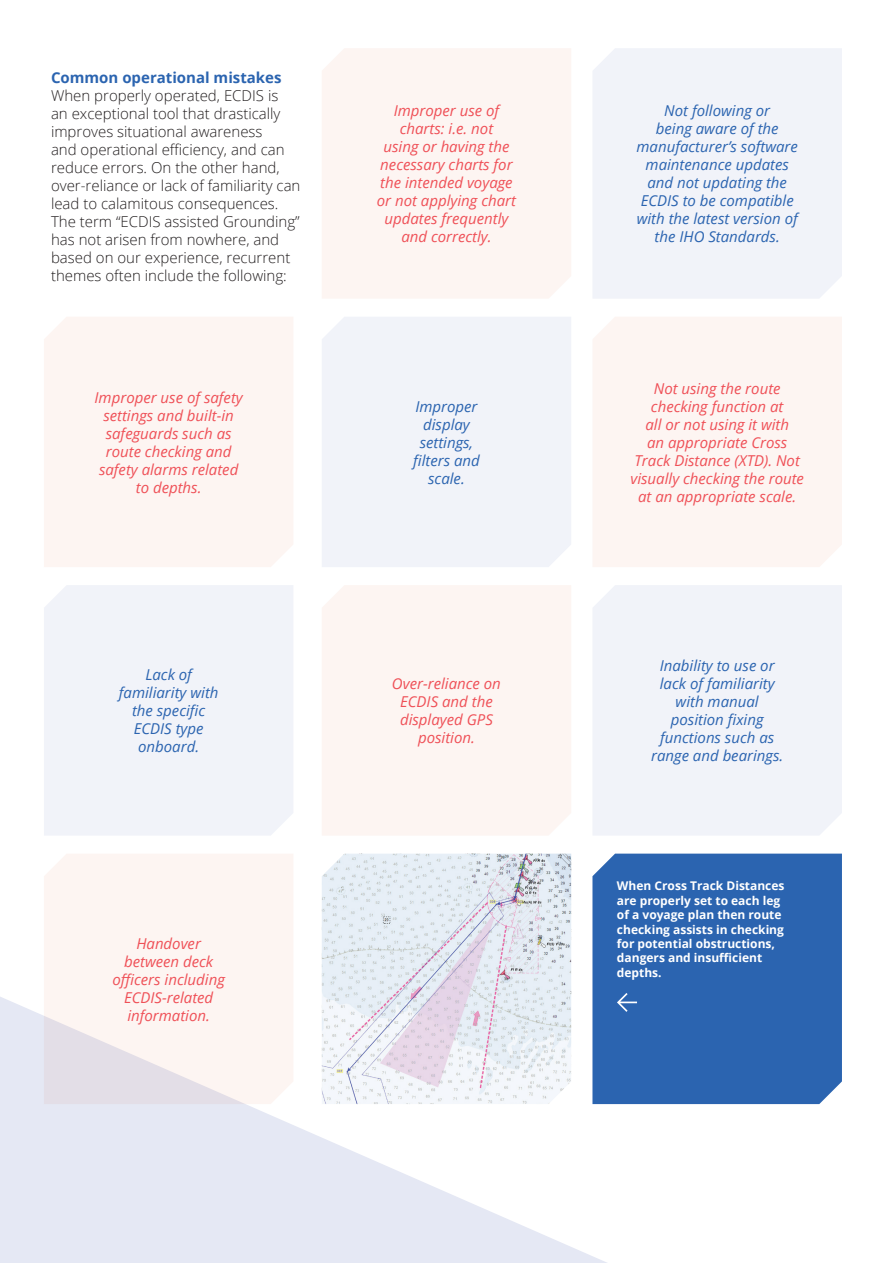
<style>
.page{position:relative;width:893px;height:1263px;background:#fff}
.page>*{position:absolute;margin:0;border:0;box-sizing:border-box;transform-origin:0 0}
.t1{font:italic 15px/18px "Open Sans";color:#ef5057;text-align:center}
.t2{font:300 15px/18px "Open Sans";color:#231f20}
.t3{font:italic 15px/18px "Open Sans";color:#2b64b0;text-align:center}
.t4{font:700 15px "Open Sans";color:#2b64b0}
.t5{font:700 12px/14.4px "Open Sans";color:#fff}
</style>
<div class="page">
<div style="left:593px;top:317px;width:249px;height:250px;background:#fdf5f2"></div>
<div style="left:592px;top:854px;width:250px;height:250px;background:#2b64b0"></div>
<svg style="left:0;top:996px;width:608px;height:267px;fill:#e5e8f4"></svg>
<div style="left:322px;top:48px;width:249px;height:250px;background:#fdf5f2"></div>
<div style="left:593px;top:48px;width:249px;height:250px;background:#f1f3f9"></div>
<img style="left:322px;top:854px;width:249px;height:250px">
<div style="left:322px;top:317px;width:249px;height:250px;background:#f1f3f9"></div>
<div style="left:44px;top:317px;width:249px;height:250px;background:#fdf5f2"></div>
<div style="left:44px;top:585px;width:249px;height:250px;background:#f1f3f9"></div>
<svg style="left:44px;top:854px;width:249px;height:250px;fill:#fdf5f2"></svg>
<div style="left:322px;top:585px;width:249px;height:250px;background:#fdf5f2"></div>
<div style="left:593px;top:585px;width:249px;height:250px;background:#f1f3f9"></div>
<svg style="left:617px;top:993px;width:20px;height:19px"></svg>
<p class="t4" style="left:51px;top:67px;width:232px">Common operational mistakes</p>
<p class="t2" style="left:51px;top:86px;width:251px">When properly operated, ECDIS is<br>an exceptional tool that drastically improves situational awareness<br>and operational efficiency, and can reduce errors. On the other hand, over-reliance or lack of familiarity can lead to calamitous consequences.<br>The term “ECDIS assisted Grounding” has not arisen from nowhere, and based on our experience, recurrent themes often include the following:</p>
<p class="t1" style="left:377px;top:101px;width:141px">Improper use of charts: i.e. not<br>using or having the necessary charts for the intended voyage or not applying chart updates frequently and correctly.</p>
<p class="t3" style="left:636px;top:101px;width:163px">Not following or<br>being aware of the manufacturer’s software maintenance updates and not updating the<br>ECDIS to be compatible with the latest version of the IHO Standards.</p>
<p class="t1" style="left:95px;top:388px;width:150px">Improper use of safety settings and built-in safeguards such as route checking and safety alarms related to depths.</p>
<p class="t3" style="left:413px;top:397px;width:68px">Improper display settings, filters and scale.</p>
<p class="t3" style="left:119px;top:665px;width:101px">Lack of familiarity with the specific<br>ECDIS type onboard.</p>
<p class="t1" style="left:392px;top:674px;width:110px">Over-reliance on<br>ECDIS and the displayed GPS position.</p>
<p class="t1" style="left:112px;top:934px;width:114px">Handover between deck officers including<br>ECDIS-related information.</p>
<p class="t1" style="left:630px;top:379px;width:175px">Not using the route checking function at<br>all or not using it with<br>an appropriate Cross<br>Track Distance (XTD). Not visually checking the route at an appropriate scale.</p>
<p class="t3" style="left:651px;top:656px;width:134px">Inability to use or lack of familiarity with manual position fixing functions such as range and bearings.</p>
<p class="t5" style="left:617px;top:878px;width:169px">When Cross Track Distances are properly set to each leg of a voyage plan then route checking assists in checking for potential obstructions, dangers and insufficient depths.</p>
</div>
